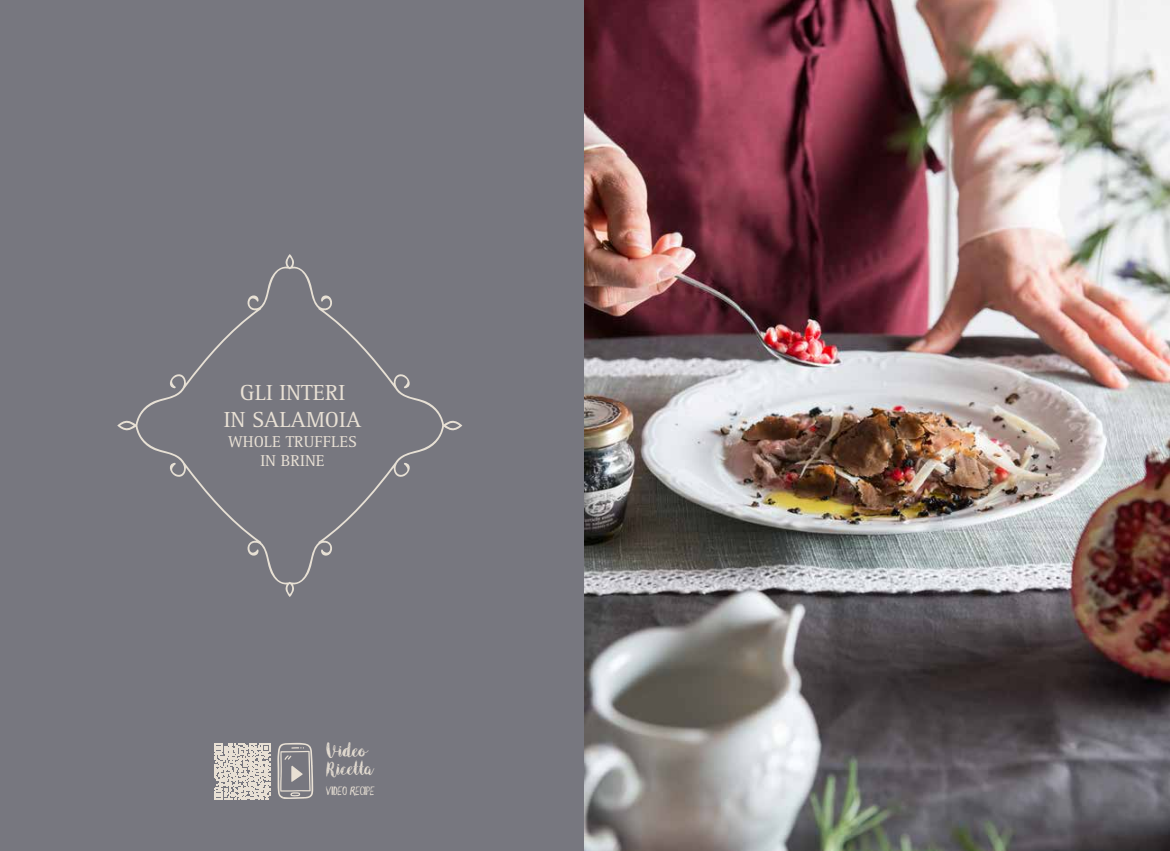
<style>
.page{position:relative;width:1170px;height:851px;background:#fff}
.page>*{position:absolute;margin:0;border:0;box-sizing:border-box;transform-origin:0 0}
.t1{font:22.5px/27px "Rotis Serif Std";color:#e8e0d4;text-align:center}
.t2{font:18.75px/17.5px "Angeline Vintage";color:#e8e0d4}
.t3{font:17.5px "Anatalia Caps";color:#e8e0d4}
.t4{font:16.25px/19.5px "Rotis Serif Std";color:#e8e0d4;text-align:center}
</style>
<div class="page">
<div style="left:0;top:0;width:585px;height:850px;background:#77777f"></div>
<img style="left:585px;top:0;width:584px;height:850px">
<svg style="left:117px;top:254px;width:345px;height:343px"></svg>
<svg style="left:214px;top:743px;width:56px;height:56px"></svg>
<svg style="left:277px;top:742px;width:36px;height:56px"></svg>
<h1 class="t1" style="left:224px;top:380px;width:139px">GLI INTERI<br>IN SALAMOIA</h1>
<p class="t4" style="left:228px;top:432px;width:130px">WHOLE TRUFFLES<br>IN BRINE</p>
<p class="t2" style="left:326px;top:740px;width:48px">Video<br>Ricetta</p>
<p class="t3" style="left:326px;top:778px;width:50px">video recipe</p>
</div>
